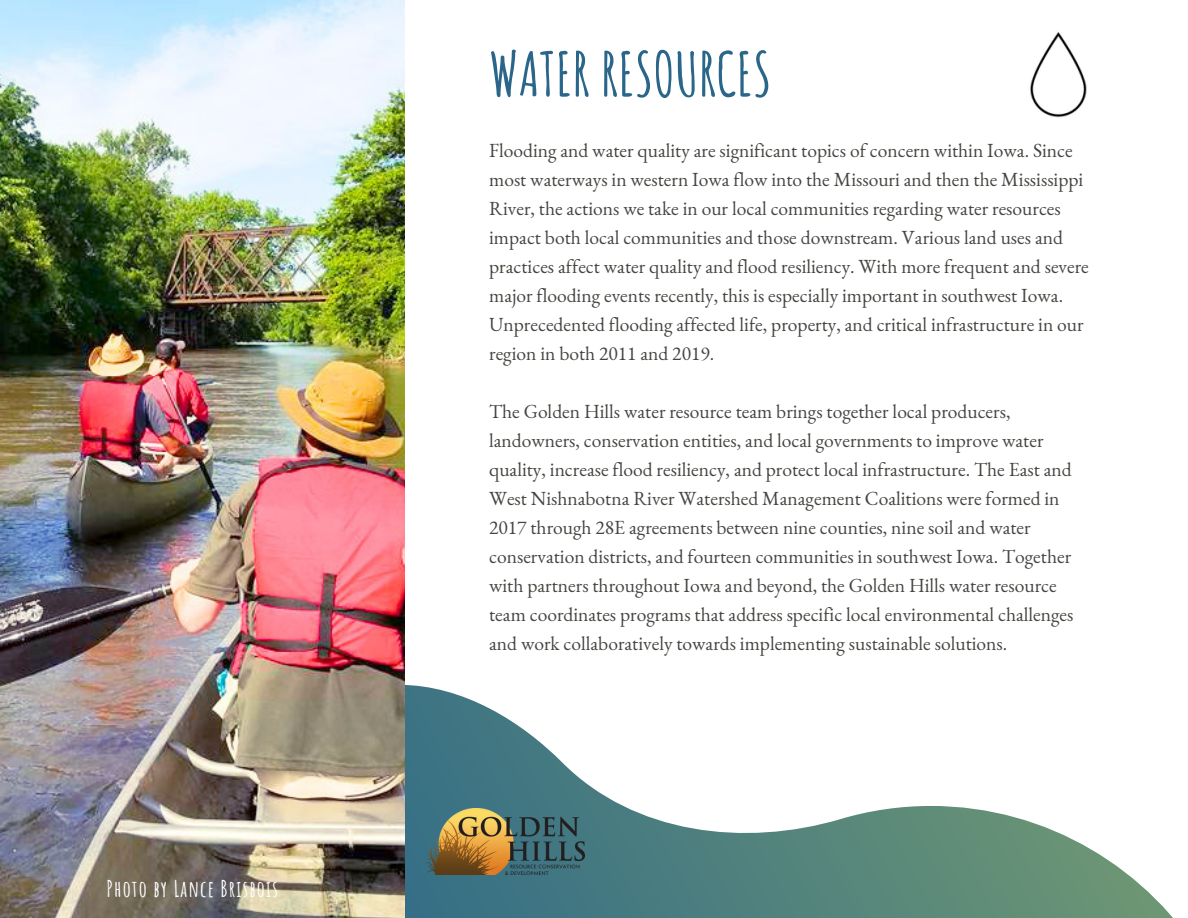
<style>
.page{position:relative;width:1188px;height:918px;background:#fff}
.page>*{position:absolute;margin:0;border:0;box-sizing:border-box;transform-origin:0 0}
.t1{font:700 60.15px "Amatic SC";color:#2a668a}
.t2{font:700 22.5px "Amatic SC";letter-spacing:.05em;color:#fff}
.t3{font:19.5px/29px "EB Garamond";color:#444440}
</style>
<div class="page">
<svg style="left:405px;top:685px;width:768px;height:233px"></svg>
<img style="left:0;top:0;width:405px;height:918px">
<img style="left:425px;top:809px;width:160px;height:66px">
<img style="left:1030px;top:31px;width:57px;height:87px">
<p class="t2" style="left:106px;top:874px;width:173px">Photo by Lance Brisbois</p>
<p class="t1" style="left:489px;top:35px;width:284px">WATER RESOURCES</p>
<p class="t3" style="left:489px;top:135px;width:601px">Flooding and water quality are significant topics of concern within Iowa. Since most waterways in western Iowa flow into the Missouri and then the Mississippi River, the actions we take in our local communities regarding water resources impact both local communities and those downstream. Various land uses and practices affect water quality and flood resiliency. With more frequent and severe major flooding events recently, this is especially important in southwest Iowa.<br>Unprecedented flooding affected life, property, and critical infrastructure in our region in both 2011 and 2019.</p>
<p class="t3" style="left:489px;top:396px;width:586px">The Golden Hills water resource team brings together local producers, landowners, conservation entities, and local governments to improve water quality, increase flood resiliency, and protect local infrastructure. The East and West Nishnabotna River Watershed Management Coalitions were formed in 2017 through 28E agreements between nine counties, nine soil and water conservation districts, and fourteen communities in southwest Iowa. Together with partners throughout Iowa and beyond, the Golden Hills water resource team coordinates programs that address specific local environmental challenges and work collaboratively towards implementing sustainable solutions.</p>
</div>
